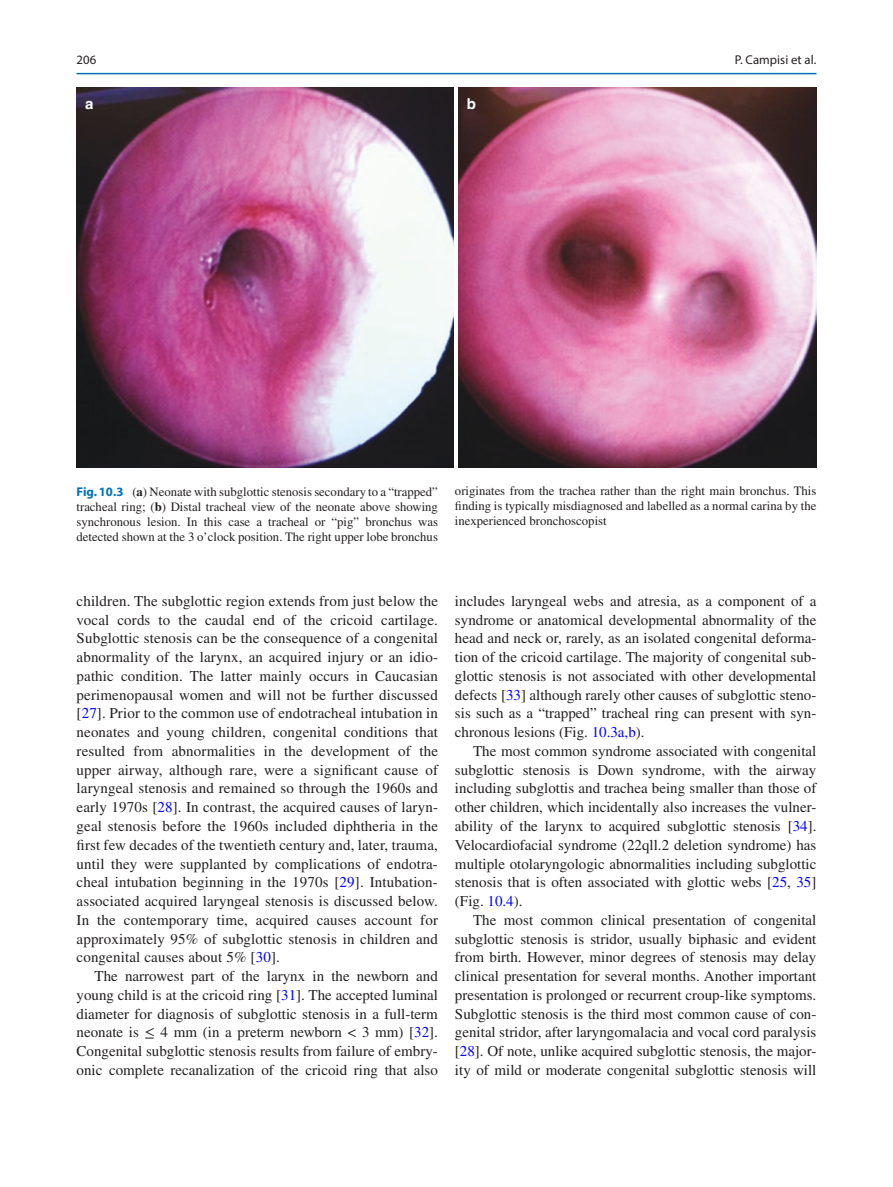
<style>
.page{position:relative;width:893px;height:1187px;background:#fff}
.page>*{position:absolute;margin:0;border:0;box-sizing:border-box;transform-origin:0 0}
.t1{font:15px/18.8px "Times LT Std";color:#231f20;text-align:justify}
.t2{font:700 15px "Helvetica";color:#fff}
.t3{font:12.75px/15px "Times LT Std";color:#231f20;text-align:justify}
.t4{font:12.75px "Myriad Pro";letter-spacing:.005em;color:#231f20}
.s1{font-family:"Myriad Pro";font-weight:700;color:#0073bc}
.s2{font-weight:700}
.s3{color:#00f}
.s4{font-family:"STIX General"}
</style>
<div class="page">
<img style="left:458px;top:88px;width:358px;height:379px">
<img style="left:77px;top:88px;width:377px;height:379px">
<hr style="left:77px;top:73px;width:739px;height:1px;background:#0073bc">
<p class="t4" style="left:77px;top:52px;width:21px">206</p>
<p class="t2" style="left:85px;top:94px;width:10px">a</p>
<p class="t2" style="left:467px;top:94px;width:11px">b</p>
<p class="t4" style="left:735px;top:52px;width:83px">P. Campisi et al.</p>
<p class="t3" style="left:77px;top:484px;width:363px"><span class="s1">Fig. 10.3</span> (<span class="s2">a</span>) Neonate with subglottic stenosis secondary to a “trapped” tracheal ring; (<span class="s2">b</span>) Distal tracheal view of the neonate above showing synchronous lesion. In this case a tracheal or “pig” bronchus was detected shown at the 3 o’clock position. The right upper lobe bronchus</p>
<p class="t3" style="left:455px;top:483px;width:363px">originates from the trachea rather than the right main bronchus. This finding is typically misdiagnosed and labelled as a normal carina by the inexperienced bronchoscopist</p>
<p class="t1" style="left:77px;top:591px;width:363px">children. The subglottic region extends from just below the vocal cords to the caudal end of the cricoid cartilage.<br>Subglottic stenosis can be the consequence of a congenital abnormality of the larynx, an acquired injury or an idio&shy;pathic condition. The latter mainly occurs in Caucasian perimenopausal women and will not be further discussed [<span class="s3">27</span>]. Prior to the common use of endotracheal intubation in neonates and young children, congenital conditions that resulted from abnormalities in the development of the upper airway, although rare, were a significant cause of laryngeal stenosis and remained so through the 1960s and early 1970s [<span class="s3">28</span>]. In contrast, the acquired causes of laryn&shy;geal stenosis before the 1960s included diphtheria in the first few decades of the twentieth century and, later, trauma, until they were supplanted by complications of endotra&shy;cheal intubation beginning in the 1970s [<span class="s3">29</span>]. Intubation&shy;associated acquired laryngeal stenosis is discussed below.<br>In the contemporary time, acquired causes account for approximately 95% of subglottic stenosis in children and congenital causes about 5% [<span class="s3">30</span>].</p>
<p class="t1" style="left:77px;top:966px;width:363px;text-indent:18px">The narrowest part of the larynx in the newborn and young child is at the cricoid ring [<span class="s3">31</span>]. The accepted luminal diameter for diagnosis of subglottic stenosis in a full-term neonate is <span class="s4">≤</span> 4 mm (in a preterm newborn &lt; 3 mm) [<span class="s3">32</span>].<br>Congenital subglottic stenosis results from failure of embry&shy;onic complete recanalization of the cricoid ring that also</p>
<p class="t1" style="left:455px;top:591px;width:363px">includes laryngeal webs and atresia, as a component of a syndrome or anatomical developmental abnormality of the head and neck or, rarely, as an isolated congenital deforma&shy;tion of the cricoid cartilage. The majority of congenital sub&shy;glottic stenosis is not associated with other developmental defects [<span class="s3">33</span>] although rarely other causes of subglottic steno&shy;sis such as a “trapped” tracheal ring can present with syn&shy;chronous lesions (Fig. <span class="s3">10.3a,b</span>).</p>
<p class="t1" style="left:455px;top:741px;width:363px;text-indent:18px">The most common syndrome associated with congenital subglottic stenosis is Down syndrome, with the airway including subglottis and trachea being smaller than those of other children, which incidentally also increases the vulner&shy;ability of the larynx to acquired subglottic stenosis [<span class="s3">34</span>].<br>Velocardiofacial syndrome (22qll.2 deletion syndrome) has multiple otolaryngologic abnormalities including subglottic stenosis that is often associated with glottic webs [<span class="s3">25</span>, <span class="s3">35</span>] (Fig. <span class="s3">10.4</span>).</p>
<p class="t1" style="left:455px;top:910px;width:363px;text-indent:18px">The most common clinical presentation of congenital subglottic stenosis is stridor, usually biphasic and evident from birth. However, minor degrees of stenosis may delay clinical presentation for several months. Another important presentation is prolonged or recurrent croup-like symptoms.<br>Subglottic stenosis is the third most common cause of con&shy;genital stridor, after laryngomalacia and vocal cord paralysis [<span class="s3">28</span>]. Of note, unlike acquired subglottic stenosis, the major&shy;ity of mild or moderate congenital subglottic stenosis will</p>
</div>
